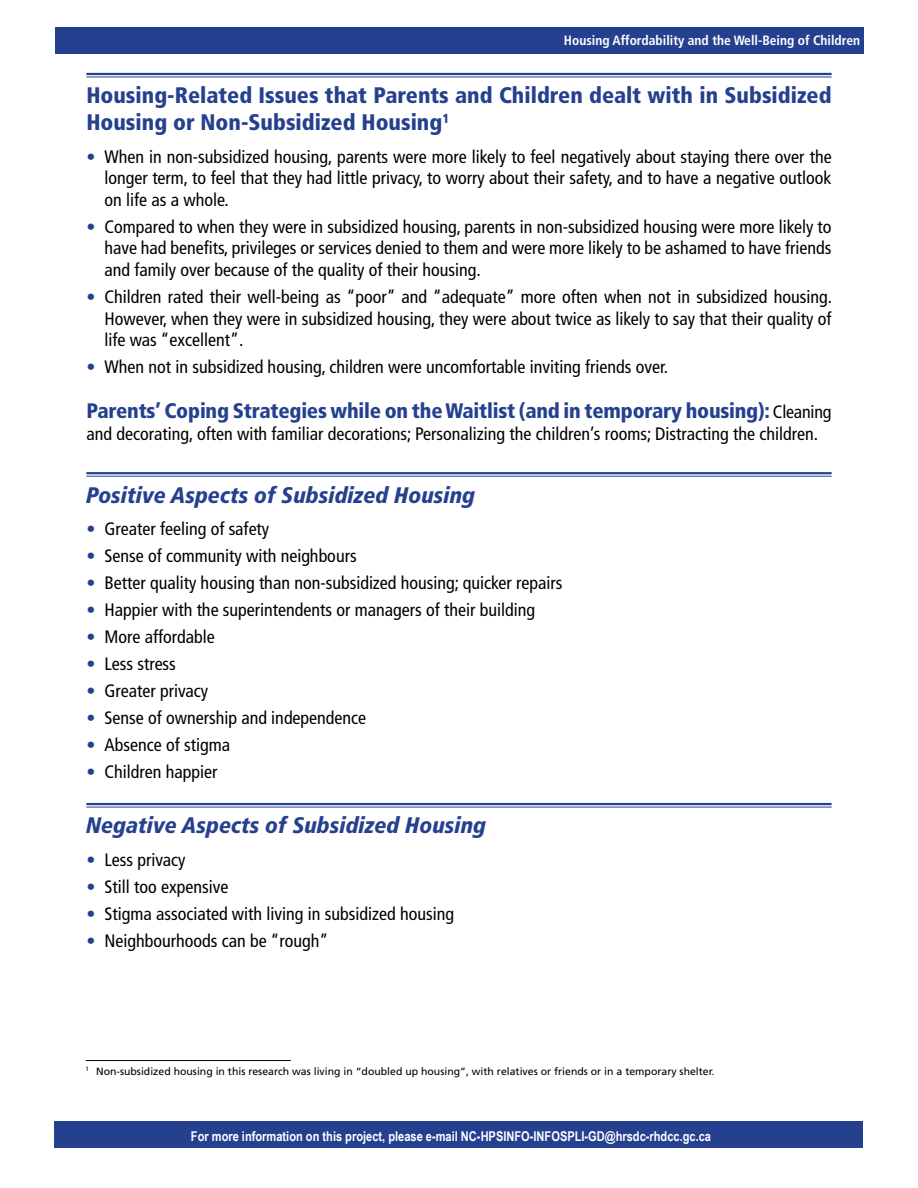
<style>
.page{position:relative;width:918px;height:1188px;background:#fff}
.page>*{position:absolute;margin:0;border:0;box-sizing:border-box;transform-origin:0 0}
.Body_Heading_Alone_1{font:900 condensed 22.5px/27px "Frutiger LT Std";color:#25408f}
.Body_Heading_Alone_1-2{font:italic 900 condensed 22.5px "Frutiger LT Com";color:#25408f}
.Body_Heading_Alone_2{font:900 condensed 21px "Frutiger LT Std";letter-spacing:-.01em;color:#25408f}
.Body_Heading_Alone_2-2{font:condensed 18px/21.6px "Frutiger LT Std";color:#000;text-align:justify}
.Running_-_FOOTER{font:700 13.5px "Arial Narrow";color:#fff}
.t1{font:700 condensed 13.5px "Frutiger LT Std";color:#fff}
.Body_footnotes{font:10.5px "Frutiger LT Std";color:#000}
.s1{color:#25408f}
.s2{font-weight:400;font-size:18px;color:#000}
</style>
<div class="page">
<div style="left:55px;top:1121px;width:808px;height:26px;background:#25408f"></div>
<div style="left:56px;top:28px;width:808px;height:26px;background:#25408f"></div>
<hr style="left:86px;top:73px;width:746px;height:2px;background:#25408f">
<hr style="left:86px;top:77px;width:746px;height:1px;background:#25408f">
<hr style="left:86px;top:472px;width:746px;height:2px;background:#25408f">
<hr style="left:86px;top:476px;width:746px;height:1px;background:#25408f">
<hr style="left:86px;top:803px;width:746px;height:2px;background:#25408f">
<hr style="left:86px;top:807px;width:746px;height:1px;background:#25408f">
<hr style="left:86px;top:1060px;width:205px;height:1px;background:#000">
<p class="t1" style="left:564px;top:32px;width:298px">Housing Affordability and the Well-Being of Children</p>
<p class="Body_Heading_Alone_1" style="left:86px;top:82px;width:747px">Housing-Related Issues that Parents and Children dealt with in Subsidized<br>Housing or Non-Subsidized Housing<sup>1</sup></p>
<p class="Body_Heading_Alone_2-2" style="left:104px;top:146px;width:729px;text-indent:-18px"><span class="s1">•</span> When in non-subsidized housing, parents were more likely to feel negatively about staying there over the longer term, to feel that they had little privacy, to worry about their safety, and to have a negative outlook on life as a whole.</p>
<p class="Body_Heading_Alone_2-2" style="left:104px;top:216px;width:729px;text-indent:-18px"><span class="s1">•</span> Compared to when they were in subsidized housing, parents in non-subsidized housing were more likely to have had benefits, privileges or services denied to them and were more likely to be ashamed to have friends and family over because of the quality of their housing.</p>
<p class="Body_Heading_Alone_2-2" style="left:104px;top:286px;width:729px;text-indent:-18px"><span class="s1">•</span> Children rated their well-being as “poor” and “adequate” more often when not in subsidized housing.<br>However, when they were in subsidized housing, they were about twice as likely to say that their quality of life was “excellent”.</p>
<p class="Body_Heading_Alone_2-2" style="left:86px;top:356px;width:583px"><span class="s1">•</span> When not in subsidized housing, children were uncomfortable inviting friends over.</p>
<p class="Body_Heading_Alone_2" style="left:86px;top:398px;width:747px">Parents’ Coping Strategies while on the Waitlist (and in temporary housing): <span class="s2">Cleaning</span></p>
<p class="Body_Heading_Alone_2-2" style="left:86px;top:423px;width:733px">and decorating, often with familiar decorations; Personalizing the children’s rooms; Distracting the children.</p>
<p class="Body_Heading_Alone_1-2" style="left:86px;top:481px;width:391px">Positive Aspects of Subsidized Housing</p>
<p class="Body_Heading_Alone_2-2" style="left:86px;top:518px;width:184px"><span class="s1">•</span> Greater feeling of safety</p>
<p class="Body_Heading_Alone_2-2" style="left:86px;top:545px;width:272px"><span class="s1">•</span> Sense of community with neighbours</p>
<p class="Body_Heading_Alone_2-2" style="left:86px;top:572px;width:478px"><span class="s1">•</span> Better quality housing than non-subsidized housing; quicker repairs</p>
<p class="Body_Heading_Alone_2-2" style="left:86px;top:599px;width:450px"><span class="s1">•</span> Happier with the superintendents or managers of their building</p>
<p class="Body_Heading_Alone_2-2" style="left:86px;top:626px;width:130px"><span class="s1">•</span> More affordable</p>
<p class="Body_Heading_Alone_2-2" style="left:86px;top:653px;width:91px"><span class="s1">•</span> Less stress</p>
<p class="Body_Heading_Alone_2-2" style="left:86px;top:680px;width:123px"><span class="s1">•</span> Greater privacy</p>
<p class="Body_Heading_Alone_2-2" style="left:86px;top:707px;width:281px"><span class="s1">•</span> Sense of ownership and independence</p>
<p class="Body_Heading_Alone_2-2" style="left:86px;top:734px;width:145px"><span class="s1">•</span> Absence of stigma</p>
<p class="Body_Heading_Alone_2-2" style="left:86px;top:761px;width:132px"><span class="s1">•</span> Children happier</p>
<p class="Body_Heading_Alone_1-2" style="left:86px;top:812px;width:402px">Negative Aspects of Subsidized Housing</p>
<p class="Body_Heading_Alone_2-2" style="left:86px;top:849px;width:100px"><span class="s1">•</span> Less privacy</p>
<p class="Body_Heading_Alone_2-2" style="left:86px;top:876px;width:143px"><span class="s1">•</span> Still too expensive</p>
<p class="Body_Heading_Alone_2-2" style="left:86px;top:903px;width:369px"><span class="s1">•</span> Stigma associated with living in subsidized housing</p>
<p class="Body_Heading_Alone_2-2" style="left:86px;top:930px;width:243px"><span class="s1">•</span> Neighbourhoods can be “rough”</p>
<p class="Body_footnotes" style="left:86px;top:1065px;width:631px"><sup>1</sup> Non-subsidized housing in this research was living in “doubled up housing”, with relatives or friends or in a temporary shelter.</p>
<p class="Running_-_FOOTER" style="left:191px;top:1128px;width:522px">For more information on this project, please e-mail NC-HPSINFO-INFOSPLI-GD@hrsdc-rhdcc.gc.ca</p>
</div>
